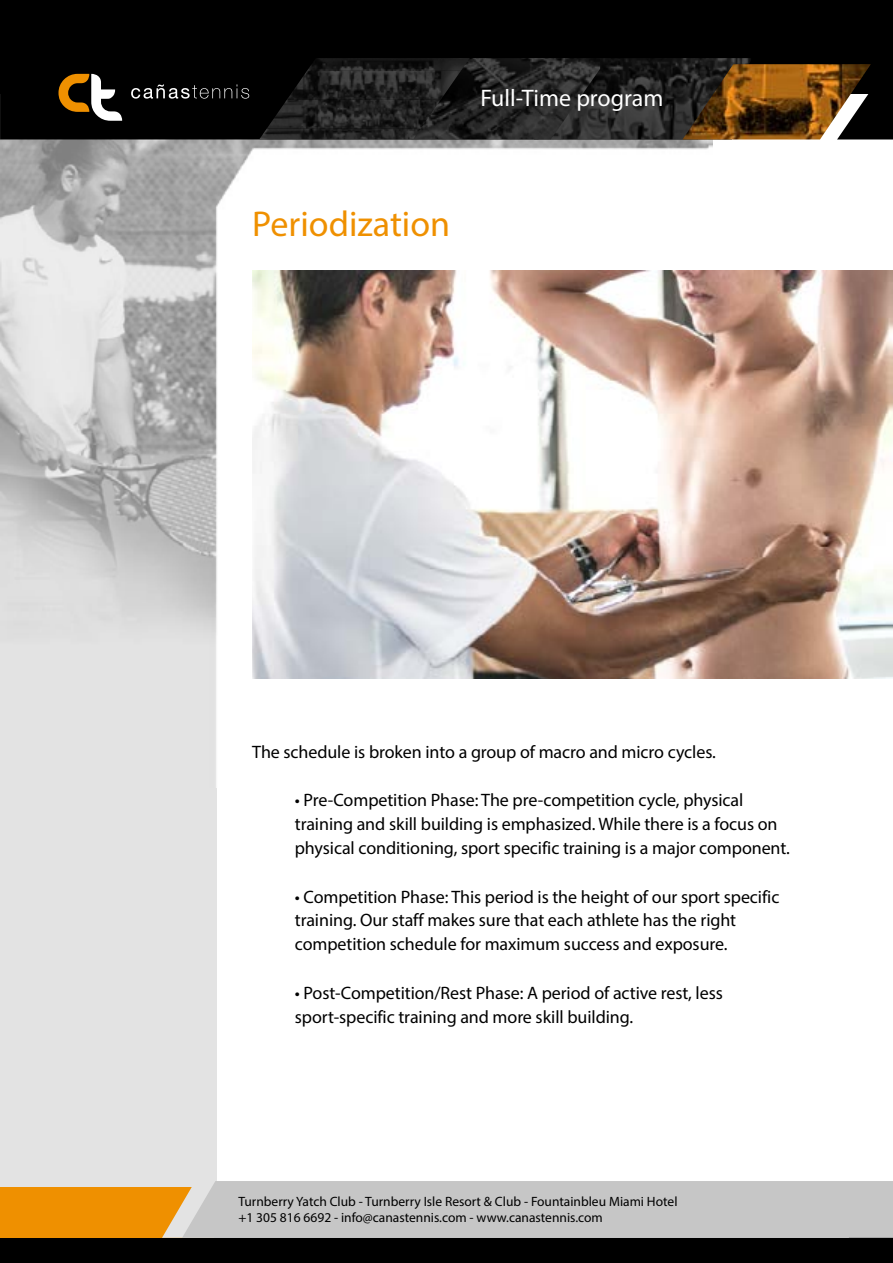
<style>
.page{position:relative;width:893px;height:1263px;background:#fff}
.page>*{position:absolute;margin:0;border:0;box-sizing:border-box;transform-origin:0 0}
.t1{font:36px "Myriad Pro";color:#ef9000}
.t2{font:24px "Myriad Pro";color:#fff}
.t3{font:18px/24px "Myriad Pro";letter-spacing:-.005em;color:#000}
.t4{font:13.5px/16.2px "Myriad Pro";color:#000}
</style>
<div class="page">
<div style="left:0;top:216px;width:216px;height:1013px;background:#e3e3e3"></div>
<img style="left:0;top:139px;width:712px;height:540px">
<div style="left:0;top:0;width:893px;height:94px;background:#000"></div>
<div style="left:0;top:73px;width:287px;height:66px;background:#000"></div>
<img style="left:600px;top:58px;width:151px;height:81px">
<img style="left:421px;top:58px;width:179px;height:81px">
<img style="left:307px;top:58px;width:163px;height:13px">
<img style="left:287px;top:71px;width:174px;height:29px">
<img style="left:267px;top:100px;width:174px;height:29px">
<img style="left:259px;top:129px;width:162px;height:10px">
<svg style="left:871px;top:94px;width:22px;height:45px"></svg>
<svg style="left:58px;top:74px;width:64px;height:47px"></svg>
<svg style="left:131px;top:84px;width:118px;height:15px"></svg>
<div style="left:0;top:1230px;width:893px;height:33px;background:#000"></div>
<div style="left:0;top:1187px;width:213px;height:51px;background:#ef9000"></div>
<div style="left:162px;top:1181px;width:731px;height:57px;background:#c6c6c6"></div>
<img style="left:682px;top:64px;width:189px;height:75px">
<img style="left:252px;top:270px;width:641px;height:408px">
<h2 class="t2" style="left:480px;top:84px;width:184px">Full-Time program</h2>
<h1 class="t1" style="left:252px;top:202px;width:199px">Periodization</h1>
<p class="t3" style="left:252px;top:740px;width:465px">The schedule is broken into a group of macro and micro cycles.</p>
<p class="t3" style="left:295px;top:788px;width:497px">• Pre-Competition Phase: The pre-competition cycle, physical training and skill building is emphasized. While there is a focus on physical conditioning, sport specific training is a major component.</p>
<p class="t3" style="left:295px;top:884px;width:486px">• Competition Phase: This period is the height of our sport specific training. Our staff makes sure that each athlete has the right competition schedule for maximum success and exposure.</p>
<p class="t3" style="left:295px;top:980px;width:430px">• Post-Competition/Rest Phase: A period of active rest, less sport-specific training and more skill building.</p>
<p class="t4" style="left:238px;top:1193px;width:441px">Turnberry Yatch Club - Turnberry Isle Resort &amp; Club - Fountainbleu Miami Hotel +1 305 816 6692 - info@canastennis.com - www.canastennis.com</p>
</div>
